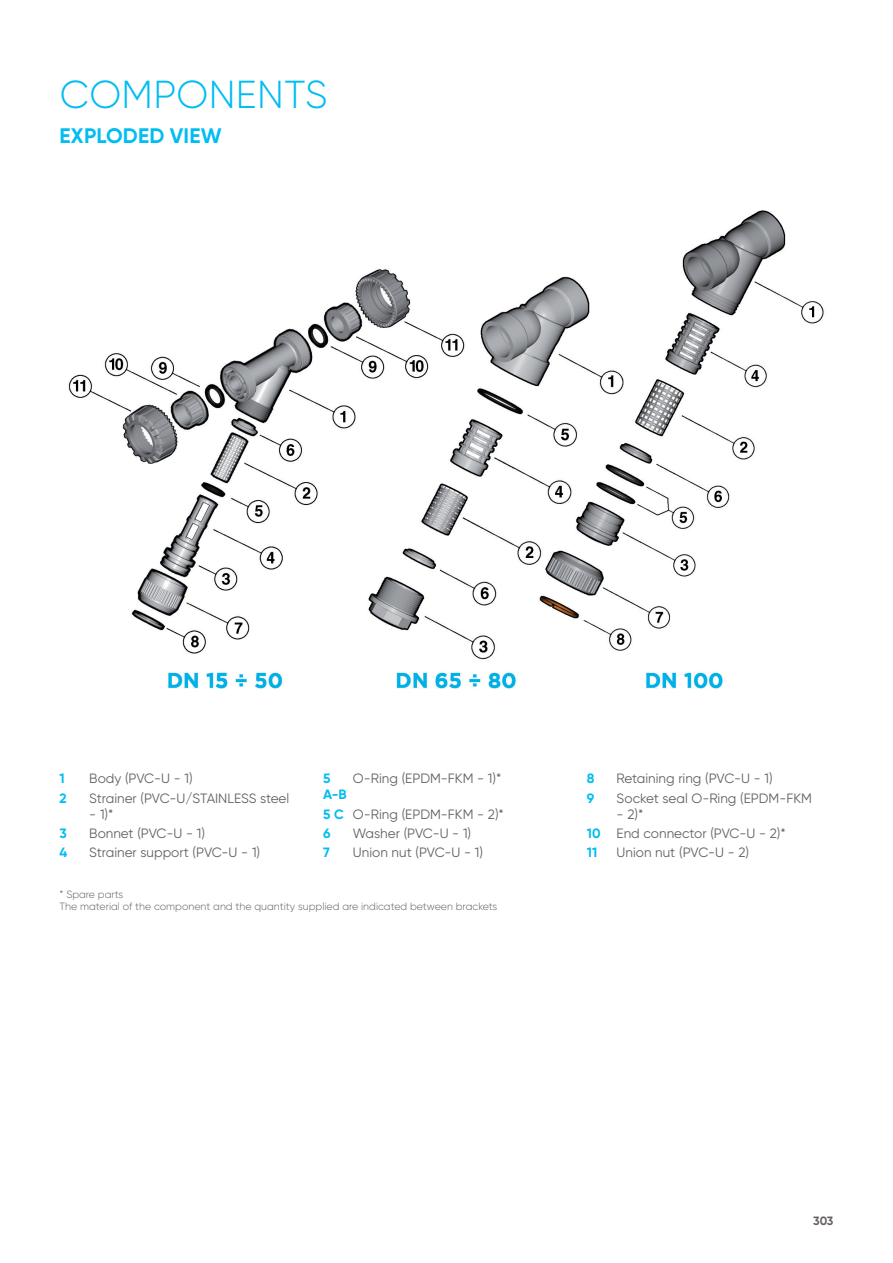
<style>
.page{position:relative;width:893px;height:1263px;background:#fff}
.page>*{position:absolute;margin:0;border:0;box-sizing:border-box;transform-origin:0 0}
.t1{font:300 39px "Gilroy";letter-spacing:.01em;color:#01bdf2}
.t2{font:700 21px "Gilroy";letter-spacing:.01em;color:#01bdf2}
.t3{font:13.5px/19.4px "Gilroy";color:#656160}
.t4{font:700 13.5px/16.2px "Gilroy";color:#01bdf2}
.t5{font:700 12px "Gilroy";color:#656160}
.t6{font:300 10.5px/12.6px "Gilroy";color:#656160}
.s1{font-weight:700;color:#01bdf2}
</style>
<div class="page">
<img style="left:68px;top:210px;width:756px;height:479px">
<h1 class="t1" style="left:60px;top:71px;width:269px">COMPONENTS</h1>
<h2 class="t2" style="left:60px;top:123px;width:164px">EXPLODED VIEW</h2>
<p class="t4" style="left:60px;top:770px;width:7px">1</p>
<p class="t3" style="left:89px;top:769px;width:105px">Body (PVC-U - 1)</p>
<p class="t4" style="left:60px;top:790px;width:9px">2</p>
<p class="t3" style="left:89px;top:788px;width:201px">Strainer (PVC-U/STAINLESS steel</p>
<p class="t3" style="left:89px;top:804px;width:26px">- 1)*</p>
<p class="t4" style="left:60px;top:825px;width:9px">3</p>
<p class="t3" style="left:89px;top:823px;width:117px">Bonnet (PVC-U - 1)</p>
<p class="t4" style="left:60px;top:844px;width:9px">4</p>
<p class="t3" style="left:89px;top:843px;width:172px">Strainer support (PVC-U - 1)</p>
<p class="t4" style="left:323px;top:770px;width:25px">5<br>A-B</p>
<p class="t3" style="left:353px;top:769px;width:150px">O-Ring (EPDM-FKM - 1)*</p>
<p class="t3" style="left:323px;top:804px;width:182px"><span class="s1">5 C</span> O-Ring (EPDM-FKM - 2)*<br><span class="s1">6</span></p>
<p class="t3" style="left:353px;top:823px;width:120px">Washer (PVC-U - 1)</p>
<p class="t4" style="left:323px;top:844px;width:8px">7</p>
<p class="t3" style="left:353px;top:843px;width:132px">Union nut (PVC-U - 1)</p>
<p class="t6" style="left:60px;top:887px;width:439px">* Spare parts<br>The material of the component and the quantity supplied are indicated between brackets</p>
<p class="t4" style="left:587px;top:770px;width:9px">8</p>
<p class="t3" style="left:617px;top:769px;width:158px">Retaining ring (PVC-U - 1)</p>
<p class="t4" style="left:587px;top:790px;width:9px">9</p>
<p class="t3" style="left:617px;top:788px;width:197px">Socket seal O-Ring (EPDM-FKM</p>
<p class="t3" style="left:587px;top:804px;width:200px;text-indent:30px">- 2)*<br><span class="s1">10</span> End connector (PVC-U - 2)*<br><span class="s1">11</span></p>
<p class="t3" style="left:617px;top:843px;width:134px">Union nut (PVC-U - 2)</p>
<p class="t5" style="left:813px;top:1213px;width:22px">303</p>
</div>
